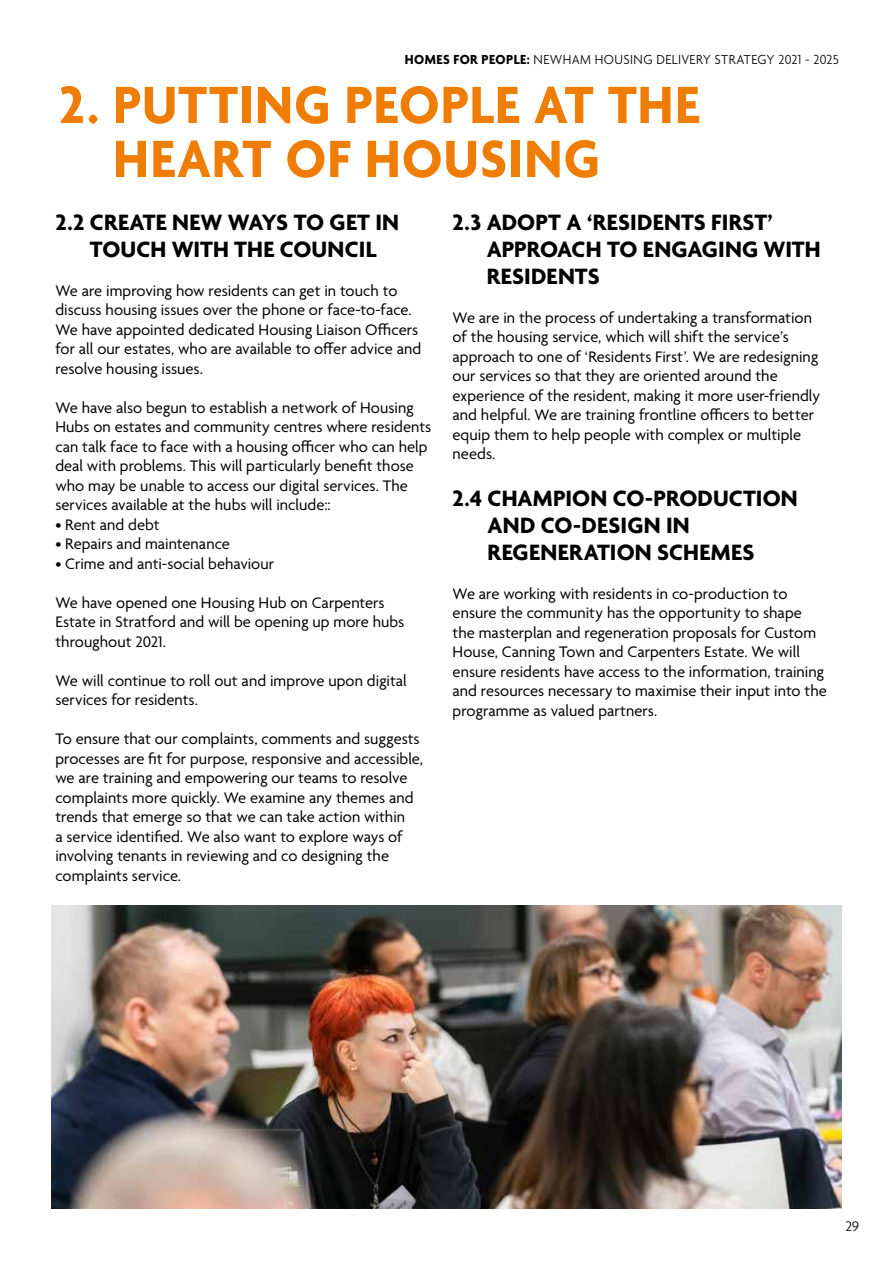
<style>
.page{position:relative;width:893px;height:1263px;background:#fff}
.page>*{position:absolute;margin:0;border:0;box-sizing:border-box;transform-origin:0 0}
.t1{font:700 56.7px/54px "Agenda";letter-spacing:.02em;color:#ef7d04;scale:.95 1}
.t2{font:700 24px/27px "Agenda";letter-spacing:.005em;color:#000}
.t3{font:16.5px/19.5px "Agenda";color:#000}
.t4{font:300 15px "Agenda";color:#000}
.t5{font:300 14.1px "Agenda";letter-spacing:.025em;color:#000;scale:.95 1}
.s1{font-weight:700}
</style>
<div class="page">
<img style="left:52px;top:906px;width:789px;height:303px">
<p class="t5" style="left:405px;top:52px;width:459px"><span class="s1">HOMES FOR PEOPLE:</span> NEWHAM HOUSING DELIVERY STRATEGY 2021 - 2025</p>
<h1 class="t1" style="left:113px;top:81px;width:619px;text-indent:-54px">2. PUTTING PEOPLE AT THE<br>HEART OF HOUSING</h1>
<h2 class="t2" style="left:55px;top:210px;width:345px;text-align:center">2.2 CREATE NEW WAYS TO GET IN<br>TOUCH WITH THE COUNCIL</h2>
<p class="t3" style="left:55px;top:282px;width:367px">We are improving how residents can get in touch to discuss housing issues over the phone or face-to-face.<br>We have appointed dedicated Housing Liaison Officers for all our estates, who are available to offer advice and resolve housing issues.</p>
<p class="t3" style="left:55px;top:399px;width:377px">We have also begun to establish a network of Housing Hubs on estates and community centres where residents can talk face to face with a housing officer who can help deal with problems. This will particularly benefit those who may be unable to access our digital services. The services available at the hubs will include::</p>
<p class="t3" style="left:55px;top:516px;width:106px">• Rent and debt</p>
<p class="t3" style="left:55px;top:535px;width:176px">• Repairs and maintenance</p>
<p class="t3" style="left:55px;top:555px;width:220px">• Crime and anti-social behaviour</p>
<p class="t3" style="left:55px;top:594px;width:350px">We have opened one Housing Hub on Carpenters<br>Estate in Stratford and will be opening up more hubs throughout 2021.</p>
<p class="t3" style="left:55px;top:672px;width:353px">We will continue to roll out and improve upon digital services for residents.</p>
<p class="t3" style="left:55px;top:730px;width:369px">To ensure that our complaints, comments and suggests processes are fit for purpose, responsive and accessible, we are training and empowering our teams to resolve complaints more quickly. We examine any themes and trends that emerge so that we can take action within<br>a service identified. We also want to explore ways of involving tenants in reviewing and co designing the complaints service.</p>
<h2 class="t2" style="left:487px;top:210px;width:335px;text-indent:-34px">2.3 ADOPT A ‘RESIDENTS FIRST’<br>APPROACH TO ENGAGING WITH<br>RESIDENTS</h2>
<p class="t3" style="left:453px;top:309px;width:369px">We are in the process of undertaking a transformation of the housing service, which will shift the service’s approach to one of ‘Residents First’. We are redesigning our services so that they are oriented around the experience of the resident, making it more user-friendly and helpful. We are training frontline officers to better equip them to help people with complex or multiple needs.</p>
<h2 class="t2" style="left:488px;top:486px;width:312px;text-indent:-35px">2.4 CHAMPION CO-PRODUCTION<br>AND CO-DESIGN IN<br>REGENERATION SCHEMES</h2>
<p class="t3" style="left:453px;top:585px;width:376px">We are working with residents in co-production to ensure the community has the opportunity to shape the masterplan and regeneration proposals for Custom House, Canning Town and Carpenters Estate. We will ensure residents have access to the information, training and resources necessary to maximise their input into the programme as valued partners.</p>
<p class="t4" style="left:845px;top:1218px;width:15px">29</p>
</div>
